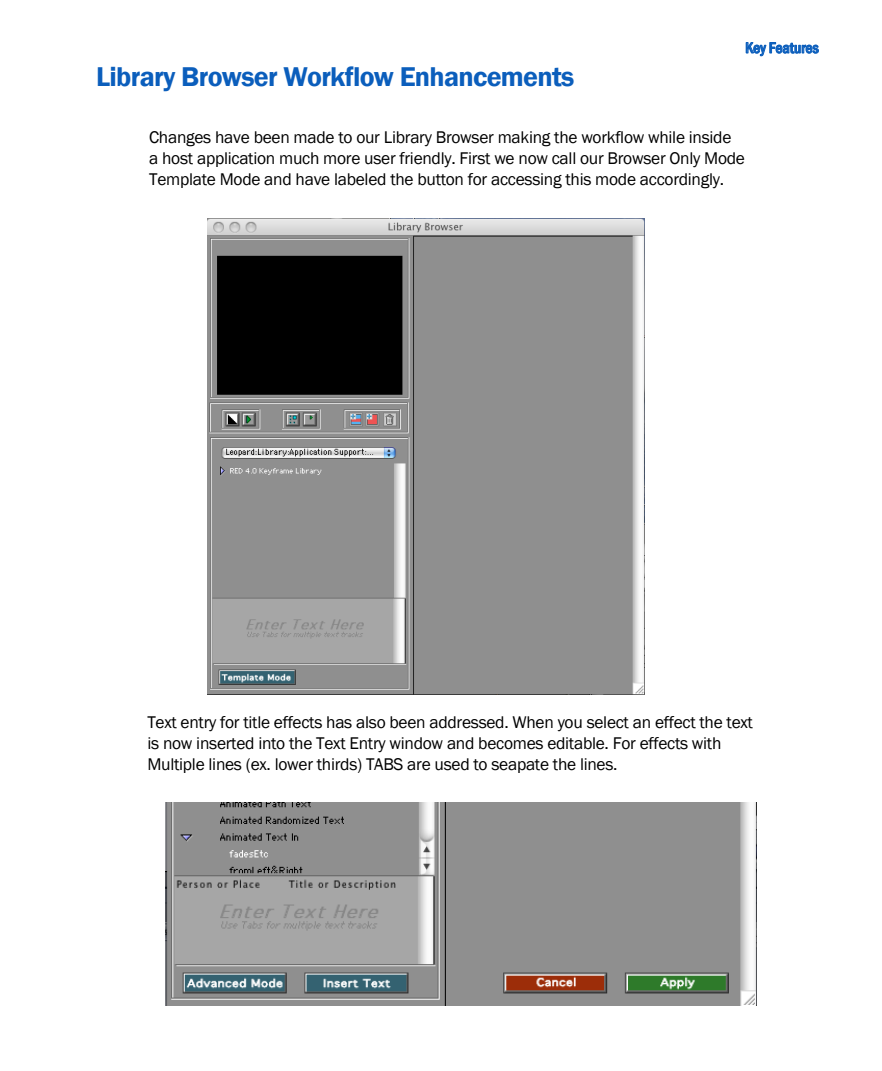
<style>
.page{position:relative;width:882px;height:1071px;background:#fff}
.page>*{position:absolute;margin:0;border:0;box-sizing:border-box;transform-origin:0 0}
.t1{font:600 28px "Franklin Gothic";letter-spacing:-.025em;color:#0b5ebc}
.t2{font:17.5px/21px "Franklin Gothic";letter-spacing:-.015em;color:#000}
.t3{font:500 condensed 15.75px "Franklin Gothic";color:#0b5ebc}
</style>
<div class="page">
<svg style="left:746px;top:42px;width:73px;height:14px"></svg>
<img style="left:166px;top:803px;width:590px;height:202px">
<img style="left:208px;top:219px;width:436px;height:476px">
<h1 class="t1" style="left:96px;top:59px;width:480px">Library Browser Workflow Enhancements</h1>
<p class="t3" style="left:745px;top:37px;width:75px">Key Features</p>
<p class="t2" style="left:149px;top:128px;width:597px">Changes have been made to our Library Browser making the workflow while inside a host application much more user friendly. First we now call our Browser Only Mode<br>Template Mode and have labeled the button for accessing this mode accordingly.</p>
<p class="t2" style="left:147px;top:712px;width:607px">Text entry for title effects has also been addressed. When you select an effect the text is now inserted into the Text Entry window and becomes editable. For effects with<br>Multiple lines (ex. lower thirds) TABS are used to seapate the lines.</p>
</div>
